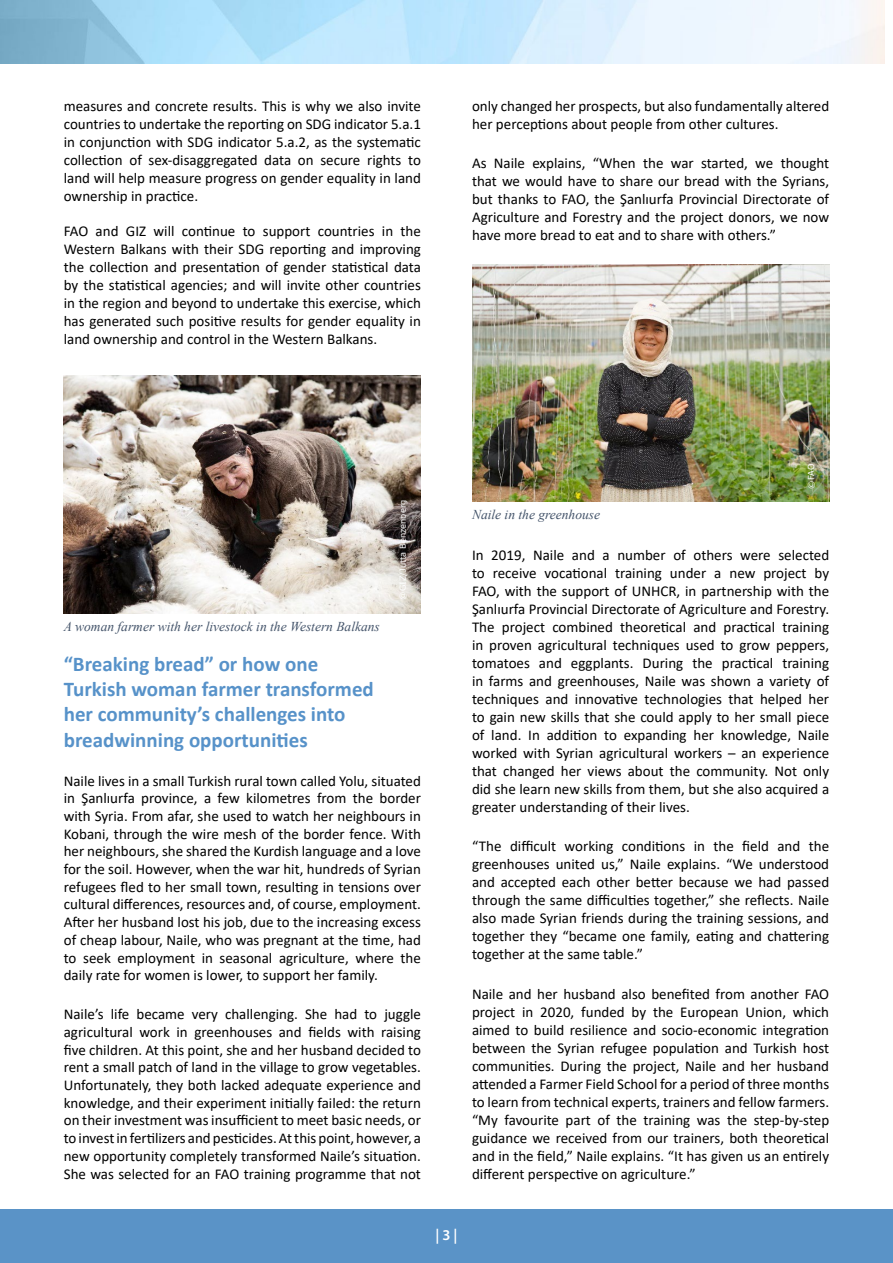
<style>
.page{position:relative;width:893px;height:1263px;background:#fff}
.page>*{position:absolute;margin:0;border:0;box-sizing:border-box;transform-origin:0 0}
.t1{font:700 21px/25.2px "Calibri";color:#5792c9}
.t2{font:15px/18px "Calibri";color:#000;text-align:justify}
.t3{font:600 15px "Myriad Pro";color:#fff}
.t4{font:italic 13.5px "Times New Roman";color:#44546a}
.t5{font:8.25px "Verdana";color:#fff}
</style>
<div class="page">
<div style="left:0;top:1209px;width:893px;height:54px;background:#5a93c7"></div>
<img style="left:472px;top:265px;width:357px;height:236px">
<img style="left:64px;top:376px;width:357px;height:238px">
<p class="t2" style="left:64px;top:96px;width:359px">measures and concrete results. This is why we also invite countries to undertake the reporting on SDG indicator 5.a.1 in conjunction with SDG indicator 5.a.2, as the systematic collection of sex-disaggregated data on secure rights to land will help measure progress on gender equality in land ownership in practice.</p>
<p class="t2" style="left:64px;top:221px;width:359px">FAO and GIZ will continue to support countries in the Western Balkans with their SDG reporting and improving the collection and presentation of gender statistical data by the statistical agencies; and will invite other countries in the region and beyond to undertake this exercise, which has generated such positive results for gender equality in land ownership and control in the Western Balkans.</p>
<p class="t2" style="left:472px;top:96px;width:359px">only changed her prospects, but also fundamentally altered her perceptions about people from other cultures.</p>
<p class="t2" style="left:472px;top:154px;width:359px">As Naile explains, “When the war started, we thought that we would have to share our bread with the Syrians, but thanks to FAO, the Şanlıurfa Provincial Directorate of Agriculture and Forestry and the project donors, we now have more bread to eat and to share with others.”</p>
<p class="t4" style="left:64px;top:617px;width:318px">A woman farmer with her livestock in the Western Balkans</p>
<p class="t5" style="left:397px;top:600px;width:101px;rotate:-90deg">@GIZ/Jutta Benzenberg</p>
<h1 class="t1" style="left:64px;top:651px;width:312px">“Breaking bread” or how one<br>Turkish woman farmer transformed her community’s challenges into breadwinning opportunities</h1>
<p class="t2" style="left:64px;top:771px;width:359px">Naile lives in a small Turkish rural town called Yolu, situated in Şanlıurfa province, a few kilometres from the border with Syria. From afar, she used to watch her neighbours in Kobani, through the wire mesh of the border fence. With her neighbours, she shared the Kurdish language and a love for the soil. However, when the war hit, hundreds of Syrian refugees fled to her small town, resulting in tensions over cultural differences, resources and, of course, employment.<br>After her husband lost his job, due to the increasing excess of cheap labour, Naile, who was pregnant at the time, had to seek employment in seasonal agriculture, where the daily rate for women is lower, to support her family.</p>
<p class="t2" style="left:64px;top:1005px;width:359px">Naile’s life became very challenging. She had to juggle agricultural work in greenhouses and fields with raising five children. At this point, she and her husband decided to rent a small patch of land in the village to grow vegetables.<br>Unfortunately, they both lacked adequate experience and knowledge, and their experiment initially failed: the return on their investment was insufficient to meet basic needs, or to invest in fertilizers and pesticides. At this point, however, a new opportunity completely transformed Naile’s situation.<br>She was selected for an FAO training programme that not</p>
<p class="t4" style="left:472px;top:505px;width:130px">Naile in the greenhouse</p>
<p class="t5" style="left:805px;top:489px;width:26px;rotate:-90deg">©FAO</p>
<p class="t2" style="left:472px;top:546px;width:359px">In 2019, Naile and a number of others were selected to receive vocational training under a new project by FAO, with the support of UNHCR, in partnership with the Şanlıurfa Provincial Directorate of Agriculture and Forestry.<br>The project combined theoretical and practical training in proven agricultural techniques used to grow peppers, tomatoes and eggplants. During the practical training in farms and greenhouses, Naile was shown a variety of techniques and innovative technologies that helped her to gain new skills that she could apply to her small piece of land. In addition to expanding her knowledge, Naile worked with Syrian agricultural workers – an experience that changed her views about the community. Not only did she learn new skills from them, but she also acquired a greater understanding of their lives.</p>
<p class="t2" style="left:472px;top:837px;width:359px">“The difficult working conditions in the field and the greenhouses united us,” Naile explains. “We understood and accepted each other better because we had passed through the same difficulties together,” she reflects. Naile also made Syrian friends during the training sessions, and together they “became one family, eating and chattering together at the same table.”</p>
<p class="t2" style="left:472px;top:984px;width:359px">Naile and her husband also benefited from another FAO project in 2020, funded by the European Union, which aimed to build resilience and socio-economic integration between the Syrian refugee population and Turkish host communities. During the project, Naile and her husband attended a Farmer Field School for a period of three months to learn from technical experts, trainers and fellow farmers. “My favourite part of the training was the step-by-step guidance we received from our trainers, both theoretical and in the field,” Naile explains. “It has given us an entirely different perspective on agriculture.”</p>
<p class="t3" style="left:435px;top:1225px;width:24px">| 3 |</p>
</div>
